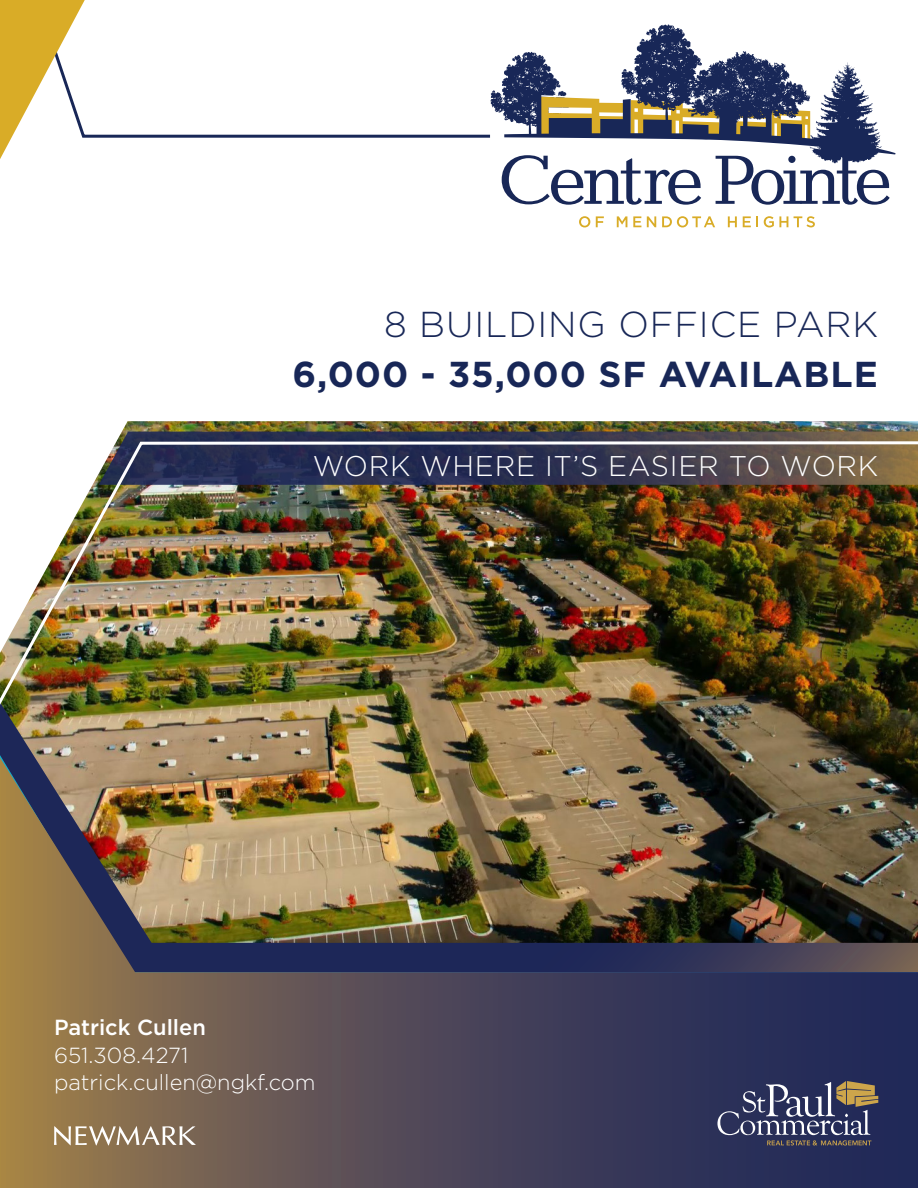
<style>
.page{position:relative;width:918px;height:1188px;background:#fff}
.page>*{position:absolute;margin:0;border:0;box-sizing:border-box;transform-origin:0 0}
.t1{font:700 36px "Gotham";letter-spacing:.025em;color:#182757}
.t2{font:300 36px "Gotham";letter-spacing:.025em;color:#182757}
.t3{font:300 28.5px "Gotham";letter-spacing:.025em;color:#fff}
.t4{font:300 21.9px "Gotham";color:#fff}
.t5{font:500 21.9px "Gotham";color:#fff}
</style>
<div class="page">
<img style="left:121px;top:421px;width:797px;height:11px">
<svg style="left:117px;top:432px;width:801px;height:8px;background:#3f3e4f"></svg>
<svg style="left:85px;top:134px;width:405px;height:4px;background:#515c80"></svg>
<img style="left:0;top:728px;width:918px;height:30px">
<svg style="left:0;top:0;width:85px;height:159px"></svg>
<img style="left:0;top:758px;width:918px;height:430px">
<svg style="left:579px;top:216px;width:11px;height:11px"></svg>
<svg style="left:596px;top:216px;width:8px;height:11px"></svg>
<svg style="left:617px;top:216px;width:10px;height:11px"></svg>
<svg style="left:633px;top:216px;width:8px;height:11px"></svg>
<svg style="left:647px;top:216px;width:9px;height:11px"></svg>
<svg style="left:662px;top:216px;width:53px;height:11px"></svg>
<svg style="left:728px;top:216px;width:9px;height:11px"></svg>
<svg style="left:743px;top:216px;width:15px;height:11px"></svg>
<svg style="left:764px;top:216px;width:24px;height:11px"></svg>
<svg style="left:794px;top:216px;width:21px;height:11px"></svg>
<svg style="left:490px;top:79px;width:14px;height:58px"></svg>
<svg style="left:504px;top:24px;width:392px;height:181px"></svg>
<svg style="left:54px;top:1126px;width:142px;height:20px"></svg>
<svg style="left:717px;top:1081px;width:161px;height:64px;background:#54556e"></svg>
<img style="left:0;top:440px;width:918px;height:288px">
<p class="t2" style="left:384px;top:301px;width:496px">8 BUILDING OFFICE PARK</p>
<p class="t1" style="left:292px;top:350px;width:587px">6,000 - 35,000 SF AVAILABLE</p>
<p class="t3" style="left:313px;top:448px;width:567px">WORK WHERE IT’S EASIER TO WORK</p>
<p class="t5" style="left:54px;top:1013px;width:153px">Patrick Cullen</p>
<p class="t4" style="left:54px;top:1041px;width:136px">651.308.4271</p>
<p class="t4" style="left:54px;top:1068px;width:263px">patrick.cullen@ngkf.com</p>
</div>
